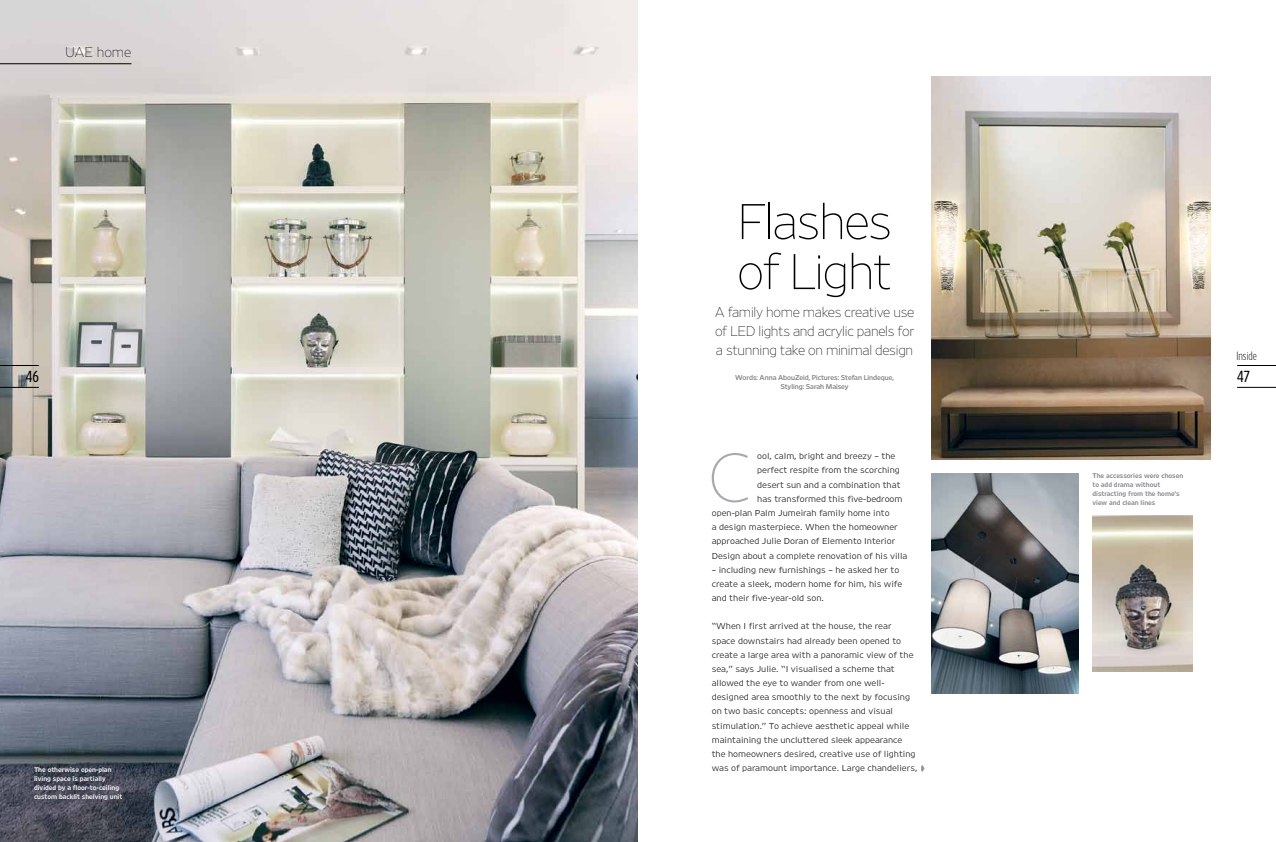
<style>
.page{position:relative;width:1276px;height:842px;background:#fff}
.page>*{position:absolute;margin:0;border:0;box-sizing:border-box;transform-origin:0 0}
.t1{font:100 68.7px "Retina Display";color:#a7a9ac}
.t2{font:100 50px/50px "Retina Display";letter-spacing:-.035em;color:#000}
.t3{font:500 16px "Retina Display Comp";color:#000}
.t4{font:100 14px/19px "Retina Display";letter-spacing:-.02em;color:#000;text-align:justify}
.t5{font:200 12px "Retina Display Comp";color:#000}
.t6{font:8px/14.2px "Retina Micro D02";color:#000}
.t7{font:600 7px/9px "Retina Display";letter-spacing:-.005em;color:#808285;text-align:center}
.t8{font:6px/9px "Retina Micro D08";color:#fff}
.t9{font:6px/9px "Retina Micro D08";color:#808285}
</style>
<div class="page">
<img style="left:931px;top:77px;width:279px;height:382px">
<img style="left:0;top:1px;width:638px;height:841px">
<hr style="left:0;top:63px;width:131px;height:1px;background:#000">
<img style="left:1092px;top:516px;width:100px;height:156px">
<hr style="left:1237px;top:365px;width:38px;height:1px;background:#000">
<hr style="left:1237px;top:387px;width:38px;height:1px;background:#000">
<hr style="left:0;top:365px;width:39px;height:1px;background:#000">
<hr style="left:0;top:387px;width:39px;height:1px;background:#000">
<svg style="left:921px;top:765px;width:3px;height:7px"></svg>
<img style="left:931px;top:473px;width:147px;height:220px">
<h3 class="t4" style="left:65px;top:42px;width:68px">UAE home</h3>
<h3 class="t3" style="left:26px;top:367px;width:15px">46</h3>
<p class="t8" style="left:34px;top:765px;width:90px">The otherwise open-plan living space is partially divided by a floor-to-ceiling custom backlit shelving unit</p>
<h2 class="t2" style="left:737px;top:196px;width:157px">Flashes of Light</h2>
<h3 class="t4" style="left:715px;top:303px;width:201px">A family home makes creative use of LED lights and acrylic panels for a stunning take on minimal design</h3>
<h3 class="t5" style="left:1236px;top:349px;width:22px">Inside</h3>
<p class="t7" style="left:735px;top:373px;width:160px">Words: Anna AbouZeid, Pictures: Stefan Lindeque,<br>Styling: Sarah Maisey</p>
<h3 class="t3" style="left:1237px;top:367px;width:14px">47</h3>
<h1 class="t1" style="left:707px;top:439px;width:46px">C</h1>
<p class="t6" style="left:757px;top:449px;width:140px">ool, calm, bright and breezy – the</p>
<p class="t6" style="left:757px;top:463px;width:144px">perfect respite from the scorching</p>
<p class="t6" style="left:757px;top:477px;width:145px">desert sun and a combination that</p>
<p class="t6" style="left:757px;top:491px;width:147px">has transformed this five-bedroom</p>
<p class="t6" style="left:711px;top:506px;width:179px">open-plan Palm Jumeirah family home into</p>
<p class="t6" style="left:711px;top:520px;width:187px">a design masterpiece. When the homeowner</p>
<p class="t6" style="left:711px;top:534px;width:185px">approached Julie Doran of Elemento Interior</p>
<p class="t6" style="left:711px;top:548px;width:197px">Design about a complete renovation of his villa</p>
<p class="t6" style="left:711px;top:562px;width:192px">– including new furnishings – he asked her to create a sleek, modern home for him, his wife and their five-year-old son.</p>
<p class="t6" style="left:711px;top:619px;width:207px">“When I first arrived at the house, the rear<br>space downstairs had already been opened to create a large area with a panoramic view of the sea,” says Julie. “I visualised a scheme that allowed the eye to wander from one well&shy;designed area smoothly to the next by focusing on two basic concepts: openness and visual stimulation.” To achieve aesthetic appeal while maintaining the uncluttered sleek appearance the homeowners desired, creative use of lighting was of paramount importance. Large chandeliers,</p>
<p class="t9" style="left:1092px;top:471px;width:92px">The accessories were chosen to add drama without distracting from the home’s view and clean lines</p>
</div>
